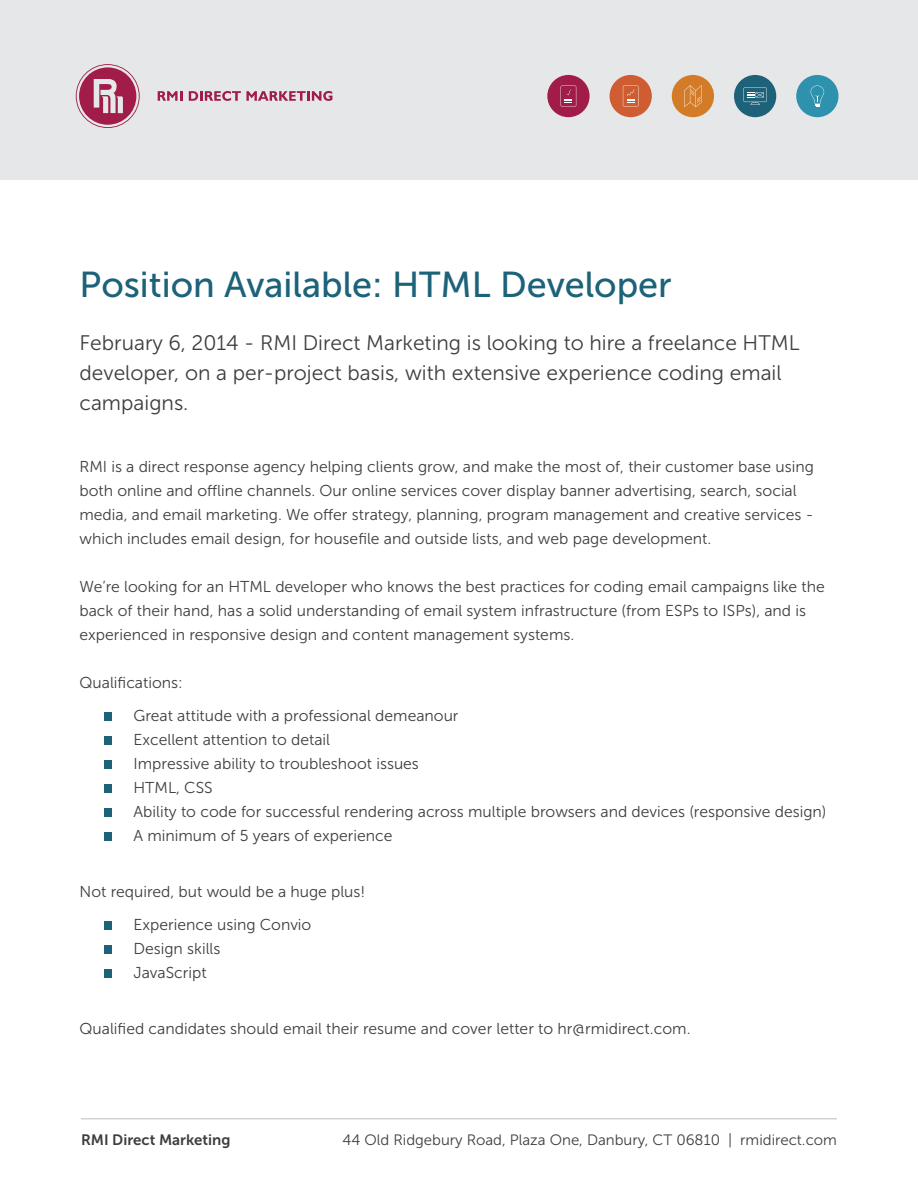
<style>
.page{position:relative;width:918px;height:1188px;background:#fff}
.page>*{position:absolute;margin:0;border:0;box-sizing:border-box;transform-origin:0 0}
.INTERNAL_H1{font:36px "Museo Sans 500";color:#1c6279}
.INTERNAL_H2{font:21px/30px "Museo Sans 300";color:#3e3e3f}
.INTERNAL_H2-2{font:15.75px/24px "Museo Sans 300";color:#3e3e3f}
.t1{font:15px "Museo Sans 300";color:#3e3e3f}
.t2{font:15px "Museo Sans 700";color:#3e3e3f}
</style>
<div class="page">
<hr style="left:81px;top:1119px;width:756px;height:1px;background:#bcbdc0">
<div style="left:104px;top:713px;width:8px;height:8px;background:#1c6279"></div>
<div style="left:104px;top:737px;width:8px;height:8px;background:#1c6279"></div>
<div style="left:104px;top:761px;width:8px;height:8px;background:#1c6279"></div>
<div style="left:104px;top:785px;width:8px;height:8px;background:#1c6279"></div>
<div style="left:104px;top:809px;width:8px;height:8px;background:#1c6279"></div>
<div style="left:104px;top:833px;width:8px;height:8px;background:#1c6279"></div>
<div style="left:104px;top:922px;width:8px;height:8px;background:#1c6279"></div>
<div style="left:104px;top:946px;width:8px;height:8px;background:#1c6279"></div>
<div style="left:104px;top:970px;width:8px;height:8px;background:#1c6279"></div>
<div style="left:0;top:0;width:918px;height:180px;background:#e6e7e9"></div>
<div style="left:672px;top:75px;width:42px;height:42px;background:#d47b27;border-radius:50%"></div>
<svg style="left:684px;top:85px;width:18px;height:22px"></svg>
<div style="left:734px;top:75px;width:42px;height:42px;background:#1e627a;border-radius:50%"></div>
<svg style="left:743px;top:87px;width:24px;height:18px"></svg>
<div style="left:796px;top:75px;width:42px;height:42px;background:#2e92af;border-radius:50%"></div>
<svg style="left:810px;top:86px;width:14px;height:21px"></svg>
<div style="left:547px;top:75px;width:43px;height:42px;background:#a11c48;border-radius:50%"></div>
<svg style="left:561px;top:86px;width:15px;height:21px"></svg>
<div style="left:610px;top:75px;width:42px;height:42px;background:#cf5d31;border-radius:50%"></div>
<svg style="left:623px;top:86px;width:16px;height:21px"></svg>
<svg style="left:76px;top:64px;width:64px;height:64px"></svg>
<svg style="left:158px;top:91px;width:24px;height:10px"></svg>
<svg style="left:189px;top:91px;width:143px;height:10px"></svg>
<p class="INTERNAL_H1" style="left:80px;top:265px;width:594px">Position Available: HTML Developer</p>
<p class="INTERNAL_H2" style="left:80px;top:327px;width:722px">February 6, 2014 - RMI Direct Marketing is looking to hire a freelance HTML developer, on a per-project basis, with extensive experience coding email campaigns.</p>
<p class="INTERNAL_H2-2" style="left:80px;top:455px;width:736px">RMI is a direct response agency helping clients grow, and make the most of, their customer base using both online and offline channels. Our online services cover display banner advertising, search, social media, and email marketing. We offer strategy, planning, program management and creative services - which includes email design, for housefile and outside lists, and web page development.</p>
<p class="INTERNAL_H2-2" style="left:80px;top:575px;width:747px">We’re looking for an HTML developer who knows the best practices for coding email campaigns like the back of their hand, has a solid understanding of email system infrastructure (from ESPs to ISPs), and is experienced in responsive design and content management systems.</p>
<p class="INTERNAL_H2-2" style="left:80px;top:671px;width:105px">Qualifications:</p>
<p class="INTERNAL_H2-2" style="left:133px;top:704px;width:694px">Great attitude with a professional demeanour<br>Excellent attention to detail<br>Impressive ability to troubleshoot issues<br>HTML, CSS<br>Ability to code for successful rendering across multiple browsers and devices (responsive design)<br>A minimum of 5 years of experience</p>
<p class="INTERNAL_H2-2" style="left:80px;top:880px;width:287px">Not required, but would be a huge plus!</p>
<p class="INTERNAL_H2-2" style="left:133px;top:913px;width:179px">Experience using Convio<br>Design skills<br>JavaScript</p>
<p class="INTERNAL_H2-2" style="left:80px;top:1017px;width:613px">Qualified candidates should email their resume and cover letter to hr@rmidirect.com.</p>
<p class="t2" style="left:81px;top:1132px;width:151px">RMI Direct Marketing</p>
<p class="t1" style="left:343px;top:1132px;width:496px">44 Old Ridgebury Road, Plaza One, Danbury, CT 06810 | rmidirect.com</p>
</div>
